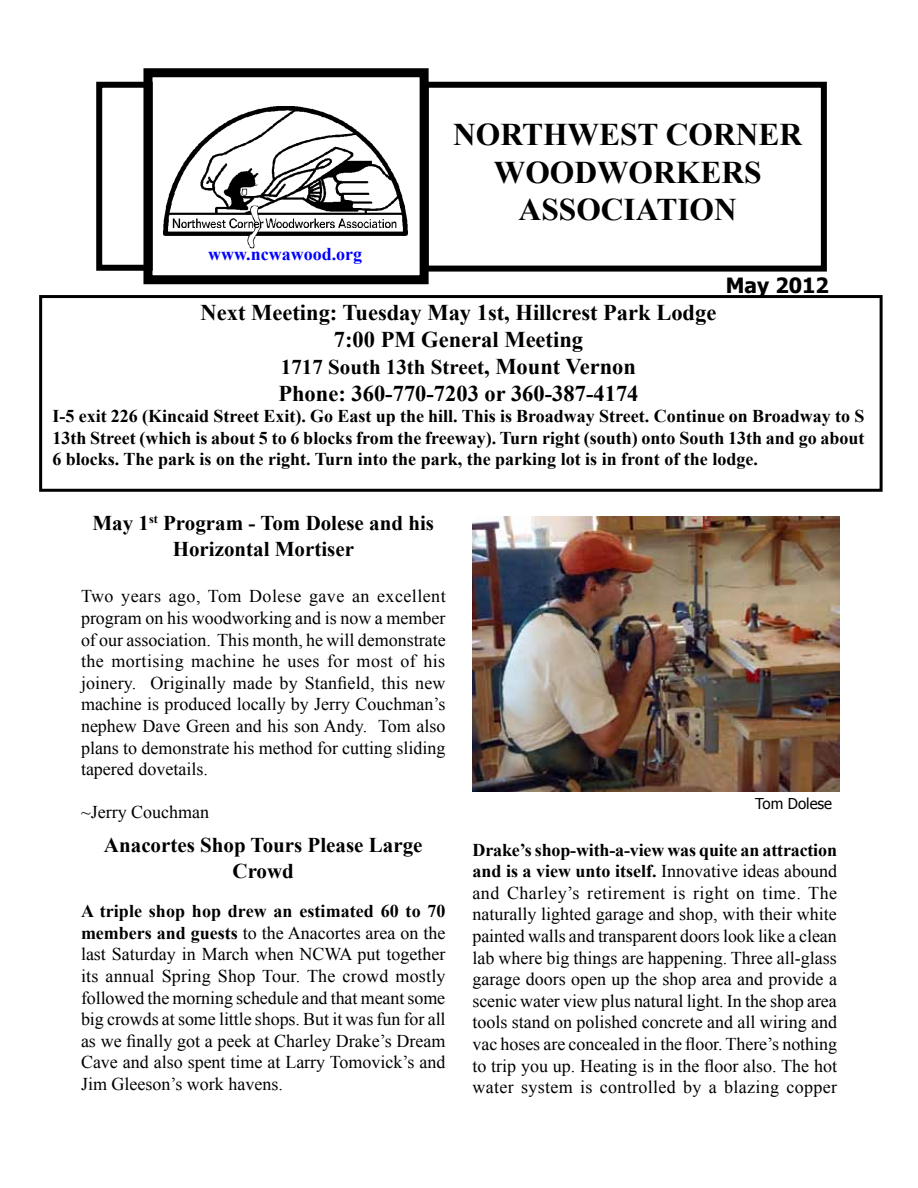
<style>
.page{position:relative;width:918px;height:1188px;background:#fff}
.page>*{position:absolute;margin:0;border:0;box-sizing:border-box;transform-origin:0 0}
.t1{font:700 31.5px/37.8px "Times New Roman";color:#000;text-align:center}
.t2{font:700 22.5px/27px "Times New Roman";color:#000;text-align:center}
.t3{font:700 21px/25.2px "Times New Roman";color:#000;text-align:center}
.t4{font:700 21px "Tahoma";color:#000}
.t5{font:18px/21.6px "Times New Roman";color:#000;text-align:justify}
.t6{font:700 18px/21.6px "Times New Roman";color:#000;text-align:justify}
.t7{font:700 18px "Times New Roman";color:#00f}
.t8{font:15px "Tahoma";color:#000}
.s1{font-size:22.5px}
.s2{font-weight:700}
</style>
<div class="page">
<div style="left:143px;top:68px;width:286px;height:216px;border:9px solid #000"></div>
<div style="left:96px;top:82px;width:57px;height:189px;border:6px solid #000"></div>
<div style="left:423px;top:82px;width:404px;height:190px;border:6px solid #000"></div>
<img style="left:164px;top:106px;width:243px;height:142px">
<div style="left:39px;top:295px;width:844px;height:197px;border:3px solid #000"></div>
<img style="left:472px;top:516px;width:368px;height:276px">
<h1 class="t1" style="left:453px;top:115px;width:351px">NORTHWEST CORNER<br>WOODWORKERS<br>ASSOCIATION</h1>
<p class="t7" style="left:208px;top:242px;width:155px">www.ncwawood.org</p>
<p class="t2" style="left:201px;top:298px;width:517px">Next Meeting: Tuesday May 1st, Hillcrest Park Lodge<br>7:00 PM General Meeting</p>
<p class="t3" style="left:281px;top:353px;width:357px">1717 South 13th Street<span class="s1">, Mount Vernon</span></p>
<p class="t2" style="left:278px;top:379px;width:362px">Phone: 360-770-7203 or 360-387-4174</p>
<p class="t6" style="left:52px;top:405px;width:814px">I-5 exit 226 (Kincaid Street Exit). Go East up the hill. This is Broadway Street. Continue on Broadway to S 13th Street (which is about 5 to 6 blocks from the freeway). Turn right (south) onto South 13th and go about 6 blocks. The park is on the right. Turn into the park, the parking lot is in front of the lodge.</p>
<p class="t4" style="left:726px;top:271px;width:105px">May 2012</p>
<p class="t3" style="left:92px;top:510px;width:343px">May 1<sup>st</sup> Program - Tom Dolese and his<br>Horizontal Mortiser</p>
<p class="t5" style="left:81px;top:585px;width:366px">Two years ago, Tom Dolese gave an excellent program on his woodworking and is now a member of our association. This month, he will demonstrate the mortising machine he uses for most of his joinery. Originally made by Stanfield, this new machine is produced locally by Jerry Couchman’s nephew Dave Green and his son Andy. Tom also plans to demonstrate his method for cutting sliding tapered dovetails.</p>
<p class="t5" style="left:81px;top:801px;width:130px">~Jerry Couchman</p>
<p class="t3" style="left:104px;top:832px;width:320px">Anacortes Shop Tours Please Large<br>Crowd</p>
<p class="t5" style="left:81px;top:900px;width:366px"><span class="s2">A triple shop hop drew an estimated 60 to 70 members and guests</span> to the Anacortes area on the last Saturday in March when NCWA put together its annual Spring Shop Tour. The crowd mostly followed the morning schedule and that meant some big crowds at some little shops. But it was fun for all as we finally got a peek at Charley Drake’s Dream Cave and also spent time at Larry Tomovick’s and Jim Gleeson’s work havens.</p>
<p class="t8" style="left:755px;top:793px;width:78px">Tom Dolese</p>
<p class="t5" style="left:472px;top:839px;width:366px"><span class="s2">Drake’s shop-with-a-view was quite an attraction and is a view unto itself.</span> Innovative ideas abound and Charley’s retirement is right on time. The naturally lighted garage and shop, with their white painted walls and transparent doors look like a clean lab where big things are happening. Three all-glass garage doors open up the shop area and provide a scenic water view plus natural light. In the shop area tools stand on polished concrete and all wiring and vac hoses are concealed in the floor. There’s nothing to trip you up. Heating is in the floor also. The hot water system is controlled by a blazing copper</p>
</div>
